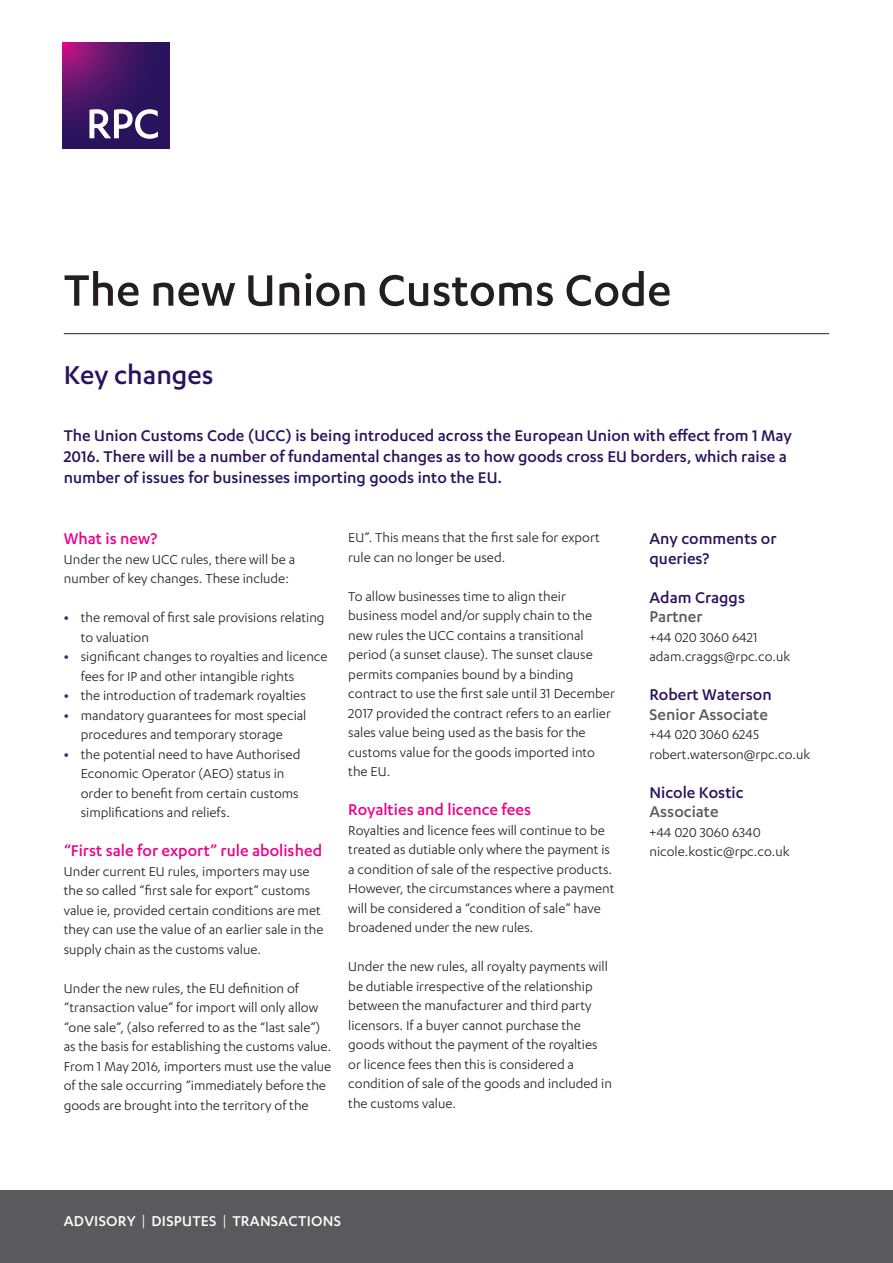
<style>
.page{position:relative;width:893px;height:1263px;background:#fff}
.page>*{position:absolute;margin:0;border:0;box-sizing:border-box;transform-origin:0 0}
.Main_cover_title__on{font:500 51px "Karbon";color:#231f20}
.Cover_sub_title__20p{font:500 30px "Karbon";color:#29135d}
.Intro_text__12pt{font:500 18px/21px "Karbon";color:#29135d}
.Heading_2__pink{font:500 18px "Karbon";color:#ed028c}
.Contacts_Name{font:500 18px "Karbon";color:#29135d}
.Contacts_position{font:500 18px "Karbon";color:#5a5a5d}
.Contacts_title{font:500 18px/19.5px "Karbon";color:#29135d}
.t1{font:500 16.5px "Karbon";letter-spacing:.015em;color:#fff}
.Body{font:15px/19.5px "Karbon";color:#231f20}
.Contacts_email_tel{font:15px "Karbon";color:#231f20}
.s1{font-weight:700;color:#432a6f}
.s2{font-weight:400}
</style>
<div class="page">
<svg style="left:63px;top:43px;width:106px;height:106px;background:#461565"></svg>
<svg style="left:89px;top:109px;width:69px;height:30px"></svg>
<div style="left:0;top:1191px;width:893px;height:72px;background:#5a5a5d"></div>
<hr style="left:64px;top:333px;width:765px;height:1px;background:#231f20">
<p class="Main_cover_title__on" style="left:64px;top:262px;width:609px">The new Union Customs Code</p>
<p class="Cover_sub_title__20p" style="left:64px;top:358px;width:151px">Key changes</p>
<p class="Intro_text__12pt" style="left:64px;top:424px;width:730px">The Union Customs Code (UCC) is being introduced across the European Union with effect from 1 May<br>2016. There will be a number of fundamental changes as to how goods cross EU borders, which raise a number of issues for businesses importing goods into the EU.</p>
<p class="Heading_2__pink" style="left:64px;top:529px;width:95px">What is new?</p>
<p class="Body" style="left:64px;top:549px;width:233px">Under the new UCC rules, there will be a number of key changes. These include:</p>
<p class="Body" style="left:81px;top:608px;width:245px;text-indent:-17px"><span class="s1">•</span> the removal of first sale provisions relating to valuation</p>
<p class="Body" style="left:81px;top:647px;width:248px;text-indent:-17px"><span class="s1">•</span> significant changes to royalties and licence fees for IP and other intangible rights</p>
<p class="Body" style="left:64px;top:686px;width:244px"><span class="s1">•</span> the introduction of trademark royalties</p>
<p class="Body" style="left:64px;top:705px;width:244px;text-align:center"><span class="s1">•</span> mandatory guarantees for most special procedures and temporary storage</p>
<p class="Body" style="left:81px;top:744px;width:221px;text-indent:-17px"><span class="s1">•</span> the potential need to have Authorised Economic Operator (AEO) status in order to benefit from certain customs simplifications and reliefs.</p>
<p class="Heading_2__pink" style="left:64px;top:841px;width:260px">“First sale for export” rule abolished</p>
<p class="Body" style="left:64px;top:861px;width:261px">Under current EU rules, importers may use the so called “first sale for export” customs value ie, provided certain conditions are met they can use the value of an earlier sale in the supply chain as the customs value.</p>
<p class="Body" style="left:64px;top:978px;width:269px">Under the new rules, the EU definition of “transaction value” for import will only allow “one sale”, (also referred to as the “last sale”) as the basis for establishing the customs value.<br>From 1 May 2016, importers must use the value of the sale occurring “immediately before the goods are brought into the territory of the</p>
<p class="Body" style="left:348px;top:528px;width:253px">EU”. This means that the first sale for export rule can no longer be used.</p>
<p class="Body" style="left:348px;top:586px;width:268px">To allow businesses time to align their business model and/or supply chain to the new rules the UCC contains a transitional period (a sunset clause). The sunset clause permits companies bound by a binding contract to use the first sale until 31 December 2017 provided the contract refers to an earlier sales value being used as the basis for the customs value for the goods imported into the EU.</p>
<p class="Heading_2__pink" style="left:348px;top:800px;width:184px">Royalties and licence fees</p>
<p class="Body" style="left:348px;top:820px;width:268px">Royalties and licence fees will continue to be treated as dutiable only where the payment is a condition of sale of the respective products.<br>However, the circumstances where a payment will be considered a “condition of sale” have broadened under the new rules.</p>
<p class="Body" style="left:348px;top:956px;width:265px">Under the new rules, all royalty payments will be dutiable irrespective of the relationship between the manufacturer and third party licensors. If a buyer cannot purchase the goods without the payment of the royalties or licence fees then this is considered a condition of sale of the goods and included in the customs value.</p>
<p class="Contacts_title" style="left:649px;top:529px;width:129px">Any comments or queries?</p>
<p class="Contacts_Name" style="left:649px;top:587px;width:97px">Adam Craggs</p>
<p class="Contacts_position" style="left:649px;top:607px;width:55px">Partner</p>
<p class="Contacts_email_tel" style="left:649px;top:629px;width:110px">+44 020 3060 6421</p>
<p class="Contacts_email_tel" style="left:649px;top:648px;width:142px">adam.craggs@rpc.co.uk</p>
<p class="Contacts_Name" style="left:649px;top:685px;width:124px">Robert Waterson</p>
<p class="Contacts_position" style="left:649px;top:704px;width:120px">Senior Associate</p>
<p class="Contacts_email_tel" style="left:649px;top:726px;width:111px">+44 020 3060 6245</p>
<p class="Contacts_email_tel" style="left:649px;top:746px;width:162px">robert.waterson@rpc.co.uk</p>
<p class="Contacts_Name" style="left:649px;top:782px;width:96px">Nicole Kostic</p>
<p class="Contacts_position" style="left:649px;top:801px;width:71px">Associate</p>
<p class="Contacts_email_tel" style="left:649px;top:824px;width:113px">+44 020 3060 6340</p>
<p class="Contacts_email_tel" style="left:649px;top:843px;width:142px">nicole.kostic@rpc.co.uk</p>
<p class="t1" style="left:64px;top:1212px;width:279px">ADVISORY <span class="s2">|</span> DISPUTES <span class="s2">|</span> TRANSACTIONS</p>
</div>
